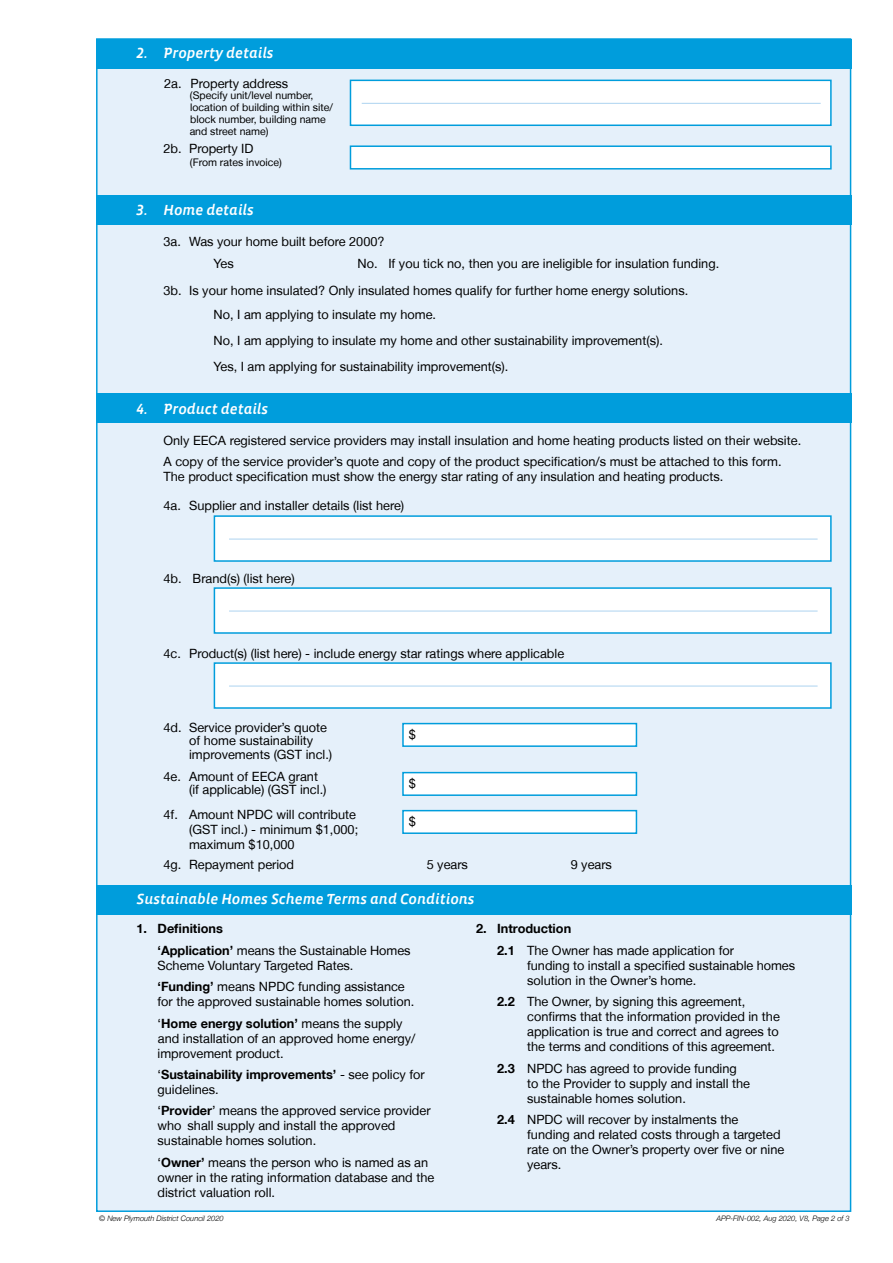
<style>
.page{position:relative;width:893px;height:1263px;background:#fff}
.page>*{position:absolute;margin:0;border:0;box-sizing:border-box;transform-origin:0 0}
.t1{font:15px "Vista Sans Alt Med Ita";color:#fff}
.t2{font:12.75px/15px "Helvetica Neue LT";color:#000}
.t3{font:700 12.75px/21.5px "Helvetica Neue LT";color:#000}
.t4{font:10.5px/12px "Helvetica Neue LT";color:#000}
.t5{font:italic 300 7.5px "Helvetica Neue LT";color:#000}
.s1{font-weight:400}
.s2{font-weight:700}
</style>
<div class="page">
<div style="left:96px;top:38px;width:755px;height:1174px;background:#e5f0fa;border:2px solid #009ddc"></div>
<div style="left:96px;top:39px;width:755px;height:29px;background:#009ddc"></div>
<div style="left:96px;top:394px;width:755px;height:29px;background:#009ddc"></div>
<div style="left:96px;top:195px;width:755px;height:29px;background:#009ddc"></div>
<div style="left:350px;top:80px;width:482px;height:46px;background:#fff;border:2px solid #009ddc"></div>
<hr style="left:362px;top:103px;width:459px;height:1px;background:#add3f0">
<div style="left:350px;top:145px;width:482px;height:25px;background:#fff;border:2px solid #009ddc"></div>
<div style="left:214px;top:515px;width:618px;height:47px;background:#fff;border:2px solid #009ddc"></div>
<hr style="left:229px;top:539px;width:589px;height:1px;background:#add3f0">
<div style="left:214px;top:587px;width:618px;height:47px;background:#fff;border:2px solid #009ddc"></div>
<hr style="left:229px;top:611px;width:589px;height:1px;background:#add3f0">
<div style="left:214px;top:662px;width:618px;height:47px;background:#fff;border:2px solid #009ddc"></div>
<hr style="left:229px;top:686px;width:589px;height:1px;background:#add3f0">
<div style="left:402px;top:723px;width:235px;height:24px;background:#fff;border:2px solid #009ddc"></div>
<div style="left:402px;top:772px;width:235px;height:24px;background:#fff;border:2px solid #009ddc"></div>
<div style="left:402px;top:810px;width:235px;height:24px;background:#fff;border:2px solid #009ddc"></div>
<div style="left:96px;top:885px;width:755px;height:29px;background:#009ddc"></div>
<p class="t1" style="left:137px;top:45px;width:139px">2. Property details</p>
<p class="t2" style="left:164px;top:76px;width:126px">2a. Property address</p>
<p class="t4" style="left:190px;top:89px;width:145px">(Specify unit/level number, location of building within site/ block number, building name and street name)</p>
<p class="t2" style="left:164px;top:141px;width:92px">2b. Property ID</p>
<p class="t4" style="left:190px;top:156px;width:93px">(From rates invoice)</p>
<p class="t1" style="left:137px;top:202px;width:119px">3. Home details</p>
<p class="t2" style="left:214px;top:230px;width:173px;line-height:22.5px;text-indent:-50px">3a. Was your home built before 2000?<br>Yes</p>
<p class="t2" style="left:358px;top:256px;width:363px">No. If you tick no, then you are ineligible for insulation funding.</p>
<p class="t2" style="left:214px;top:301px;width:451px;line-height:26.4px">No, I am applying to insulate my home.<br>No, I am applying to insulate my home and other sustainability improvement(s).</p>
<p class="t2" style="left:164px;top:282px;width:526px">3b. Is your home insulated? Only insulated homes qualify for further home energy solutions.</p>
<p class="t2" style="left:214px;top:359px;width:296px">Yes, I am applying for sustainability improvement(s).</p>
<p class="t1" style="left:137px;top:401px;width:133px">4. Product details</p>
<p class="t2" style="left:164px;top:430px;width:639px;line-height:21px">Only EECA registered service providers may install insulation and home heating products listed on their website.<br>A copy of the service provider’s quote and copy of the product specification/s must be attached to this form.</p>
<p class="t2" style="left:164px;top:469px;width:561px">The product specification must show the energy star rating of any insulation and heating products.</p>
<p class="t2" style="left:164px;top:497px;width:242px">4a. Supplier and installer details (list here)</p>
<p class="t2" style="left:164px;top:571px;width:133px">4b. Brand(s) (list here)</p>
<p class="t2" style="left:164px;top:646px;width:402px">4c. Product(s) (list here) - include energy star ratings where applicable</p>
<p class="t2" style="left:164px;top:720px;width:20px">4d.</p>
<p class="t2" style="left:189px;top:720px;width:145px;line-height:13.5px">Service provider’s quote of home sustainability improvements (GST incl.)</p>
<p class="t2" style="left:409px;top:727px;width:9px">$</p>
<p class="t2" style="left:164px;top:769px;width:19px">4e.</p>
<p class="t2" style="left:189px;top:769px;width:139px;line-height:13.5px">Amount of EECA grant (if applicable) (GST incl.)</p>
<p class="t2" style="left:409px;top:776px;width:9px">$</p>
<p class="t2" style="left:164px;top:807px;width:16px">4f.</p>
<p class="t2" style="left:189px;top:807px;width:171px">Amount NPDC will contribute (GST incl.) - minimum $1,000; maximum $10,000</p>
<p class="t2" style="left:409px;top:814px;width:9px">$</p>
<p class="t2" style="left:164px;top:857px;width:132px">4g. Repayment period</p>
<p class="t2" style="left:427px;top:857px;width:43px">5 years</p>
<p class="t2" style="left:571px;top:857px;width:43px">9 years</p>
<p class="t1" style="left:137px;top:891px;width:340px">Sustainable Homes Scheme Terms and Conditions</p>
<p class="t3" style="left:158px;top:918px;width:255px;text-indent:-21px">1. Definitions<br>‘Application’ <span class="s1">means the Sustainable Homes</span></p>
<p class="t2" style="left:158px;top:954px;width:249px;line-height:21.5px">Scheme Voluntary Targeted Rates. <span class="s2">‘Funding’</span> means NPDC funding assistance</p>
<p class="t2" style="left:158px;top:991px;width:258px;line-height:21.5px">for the approved sustainable homes solution. ‘<span class="s2">Home energy solution’</span> means the supply</p>
<p class="t2" style="left:158px;top:1030px;width:259px">and installation of an approved home energy/ improvement product.</p>
<p class="t3" style="left:158px;top:1066px;width:269px;line-height:15px"><span class="s1">‘</span>Sustainability improvements’ <span class="s1">- see policy for guidelines.</span></p>
<p class="t2" style="left:158px;top:1103px;width:275px">‘<span class="s2">Provider</span>’ means the approved service provider who shall supply and install the approved sustainable homes solution.</p>
<p class="t2" style="left:158px;top:1154px;width:278px">‘<span class="s2">Owner’</span> means the person who is named as an owner in the rating information database and the district valuation roll.</p>
<p class="t5" style="left:99px;top:1214px;width:126px">© New Plymouth District Council 2020</p>
<p class="t2" style="left:497px;top:918px;width:238px;line-height:21.5px;text-indent:-21px"><span class="s2">2. Introduction<br>2.1</span> The Owner has made application for</p>
<p class="t2" style="left:527px;top:957px;width:269px">funding to install a specified sustainable homes solution in the Owner’s home.</p>
<p class="t2" style="left:527px;top:994px;width:254px;text-indent:-30px"><span class="s2">2.2</span> The Owner, by signing this agreement, confirms that the information provided in the application is true and correct and agrees to the terms and conditions of this agreement.</p>
<p class="t2" style="left:527px;top:1060px;width:224px;text-indent:-30px"><span class="s2">2.3</span> NPDC has agreed to provide funding to the Provider to supply and install the sustainable homes solution.</p>
<p class="t2" style="left:527px;top:1112px;width:259px;text-indent:-30px"><span class="s2">2.4</span> NPDC will recover by instalments the<br>funding and related costs through a targeted rate on the Owner’s property over five or nine years.</p>
<p class="t5" style="left:716px;top:1214px;width:135px">APP-FIN-002, Aug 2020, V8, Page 2 of 3</p>
</div>
